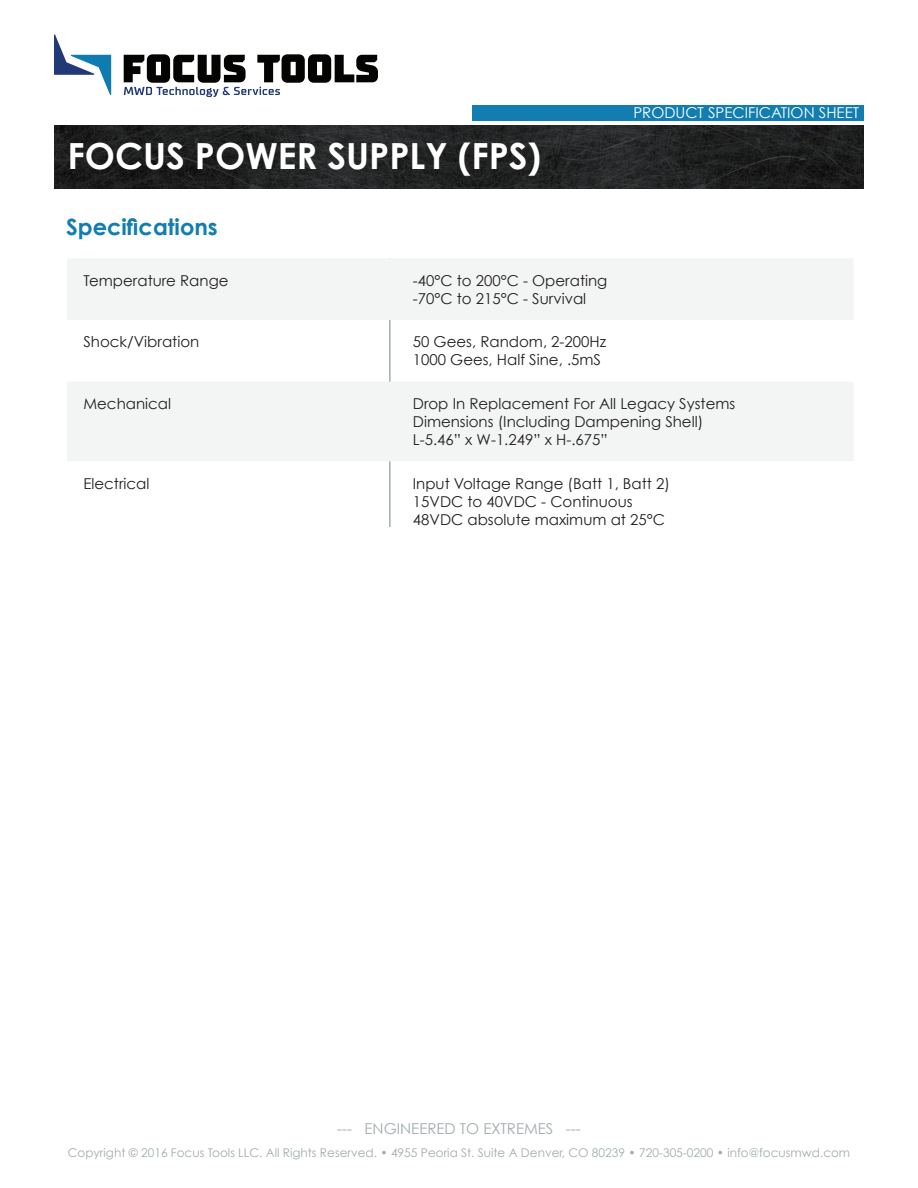
<style>
.page{position:relative;width:918px;height:1188px;background:#fff}
.page>*{position:absolute;margin:0;border:0;box-sizing:border-box;transform-origin:0 0}
.t1{font:700 36px "Century Gothic";color:#fff}
.t2{font:700 22.5px "Century Gothic";color:#117db1}
.t3{font:15px/18px "Century Gothic";color:#231f20}
.t4{font:15px "Century Gothic";color:#a2acae}
.t5{font:15px "Century Gothic";color:#fff}
.t6{font:12px "Century Gothic";color:#a2acae}
</style>
<div class="page">
<div style="left:472px;top:105px;width:392px;height:15px;background:#117db1"></div>
<hr style="left:389px;top:258px;width:2px;height:269px;background:#a2acae">
<svg style="left:54px;top:35px;width:57px;height:60px"></svg>
<svg style="left:124px;top:54px;width:254px;height:43px"></svg>
<img style="left:54px;top:126px;width:810px;height:62px">
<svg style="left:68px;top:258px;width:785px;height:203px;fill:#f3f4f4"></svg>
<h1 class="t1" style="left:68px;top:134px;width:475px">FOCUS POWER SUPP LY (FPS)</h1>
<h2 class="t2" style="left:66px;top:212px;width:153px">SPECIFICATIONS</h2>
<p class="t5" style="left:633px;top:104px;width:21px">Prod</p>
<p class="t5" style="left:676px;top:104px;width:94px">uct Specificat</p>
<p class="t5" style="left:787px;top:104px;width:72px">ion Sheet</p>
<p class="t3" style="left:83px;top:271px;width:147px">Temperature Range</p>
<p class="t3" style="left:413px;top:271px;width:196px">-40°C to 200°C - Operating -70°C to 215°C - Survival</p>
<p class="t3" style="left:83px;top:333px;width:117px">Shock/Vibration</p>
<p class="t3" style="left:413px;top:333px;width:195px">50 Gees, Random, 2-200Hz<br>1000 Gees, Half Sine, .5mS</p>
<p class="t3" style="left:83px;top:395px;width:89px">Mechanical</p>
<p class="t3" style="left:413px;top:395px;width:324px">Drop In Replacement For All Legacy Systems<br>Dimensions (Including Dampening Shell)<br>L-5.46” x W-1.249” x H-.675”</p>
<p class="t3" style="left:83px;top:474px;width:68px">Electrical</p>
<p class="t3" style="left:413px;top:474px;width:259px">Input Voltage Range (Batt 1, Batt 2)<br>15VDC to 40VDC - Continuous<br>48VDC absolute maximum at 25°C</p>
<p class="t4" style="left:337px;top:1119px;width:245px">--- ENGINEERED TO EXTREMES ---</p>
<p class="t6" style="left:68px;top:1145px;width:784px">Copyright © 2016 Focus Tools LLC. All Rights Reserved. • 4955 Peoria St. Suite A Denver, CO 80239 • 720-305-0200 • info@focusmwd.com</p>
</div>
